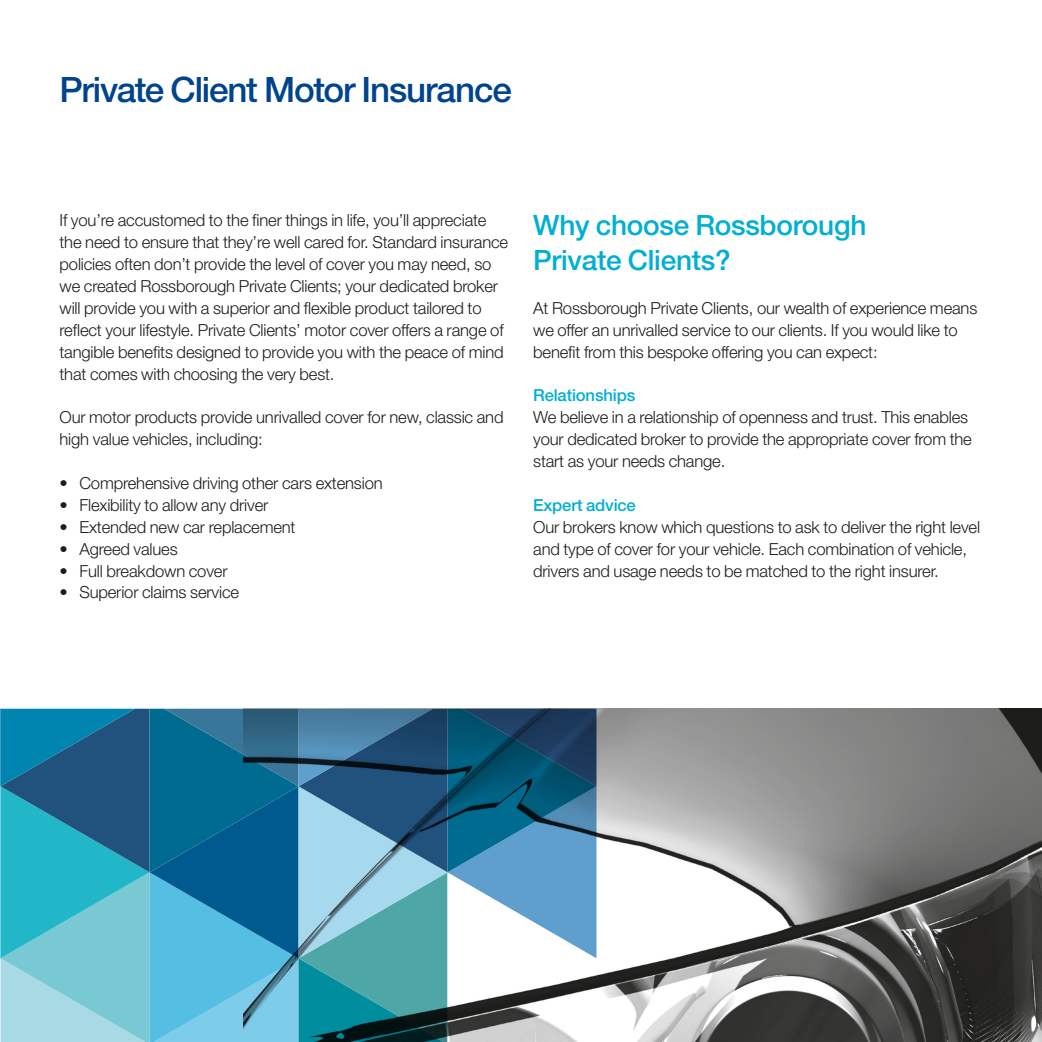
<style>
.page{position:relative;width:1042px;height:1042px;background:#fff}
.page>*{position:absolute;margin:0;border:0;box-sizing:border-box;transform-origin:0 0}
.header_1{font:500 35px "Helvetica Neue";letter-spacing:-.035em;color:#00448e}
.body_text{font:500 28px/35px "Helvetica Neue";letter-spacing:-.01em;color:#00afd3}
.body_text-2{font:300 16.62px/21.9px "Helvetica Neue";letter-spacing:-.01em;color:#1d1d1b}
.sub_header{font:500 16.62px "Helvetica Neue";letter-spacing:-.01em;color:#00afd3}
</style>
<div class="page">
<img style="left:596px;top:709px;width:446px;height:333px">
<svg style="left:0;top:709px;width:596px;height:333px"></svg>
<p class="header_1" style="left:60px;top:68px;width:454px">Private Client Motor Insurance</p>
<p class="body_text-2" style="left:60px;top:209px;width:450px">If you’re accustomed to the finer things in life, you’ll appreciate the need to ensure that they’re well cared for. Standard insurance policies often don’t provide the level of cover you may need, so we created Rossborough Private Clients; your dedicated broker will provide you with a superior and flexible product tailored to reflect your lifestyle. Private Clients’ motor cover offers a range of tangible benefits designed to provide you with the peace of mind that comes with choosing the very best.</p>
<p class="body_text-2" style="left:60px;top:406px;width:445px">Our motor products provide unrivalled cover for new, classic and high value vehicles, including:</p>
<p class="body_text-2" style="left:60px;top:472px;width:325px">• Comprehensive driving other cars extension</p>
<p class="body_text-2" style="left:60px;top:494px;width:210px">• Flexibility to allow any driver</p>
<p class="body_text-2" style="left:60px;top:515px;width:237px">• Extended new car replacement</p>
<p class="body_text-2" style="left:60px;top:537px;width:120px">• Agreed values</p>
<p class="body_text-2" style="left:60px;top:559px;width:170px">• Full breakdown cover</p>
<p class="body_text-2" style="left:60px;top:581px;width:181px">• Superior claims service</p>
<p class="body_text" style="left:533px;top:207px;width:335px">Why choose Rossborough<br>Private Clients?</p>
<p class="body_text-2" style="left:533px;top:297px;width:446px">At Rossborough Private Clients, our wealth of experience means we offer an unrivalled service to our clients. If you would like to benefit from this bespoke offering you can expect:</p>
<p class="sub_header" style="left:533px;top:386px;width:104px">Relationships</p>
<p class="body_text-2" style="left:533px;top:406px;width:440px">We believe in a relationship of openness and trust. This enables your dedicated broker to provide the appropriate cover from the start as your needs change.</p>
<p class="sub_header" style="left:533px;top:495px;width:104px">Expert advice</p>
<p class="body_text-2" style="left:533px;top:515px;width:448px">Our brokers know which questions to ask to deliver the right level and type of cover for your vehicle. Each combination of vehicle, drivers and usage needs to be matched to the right insurer.</p>
</div>
